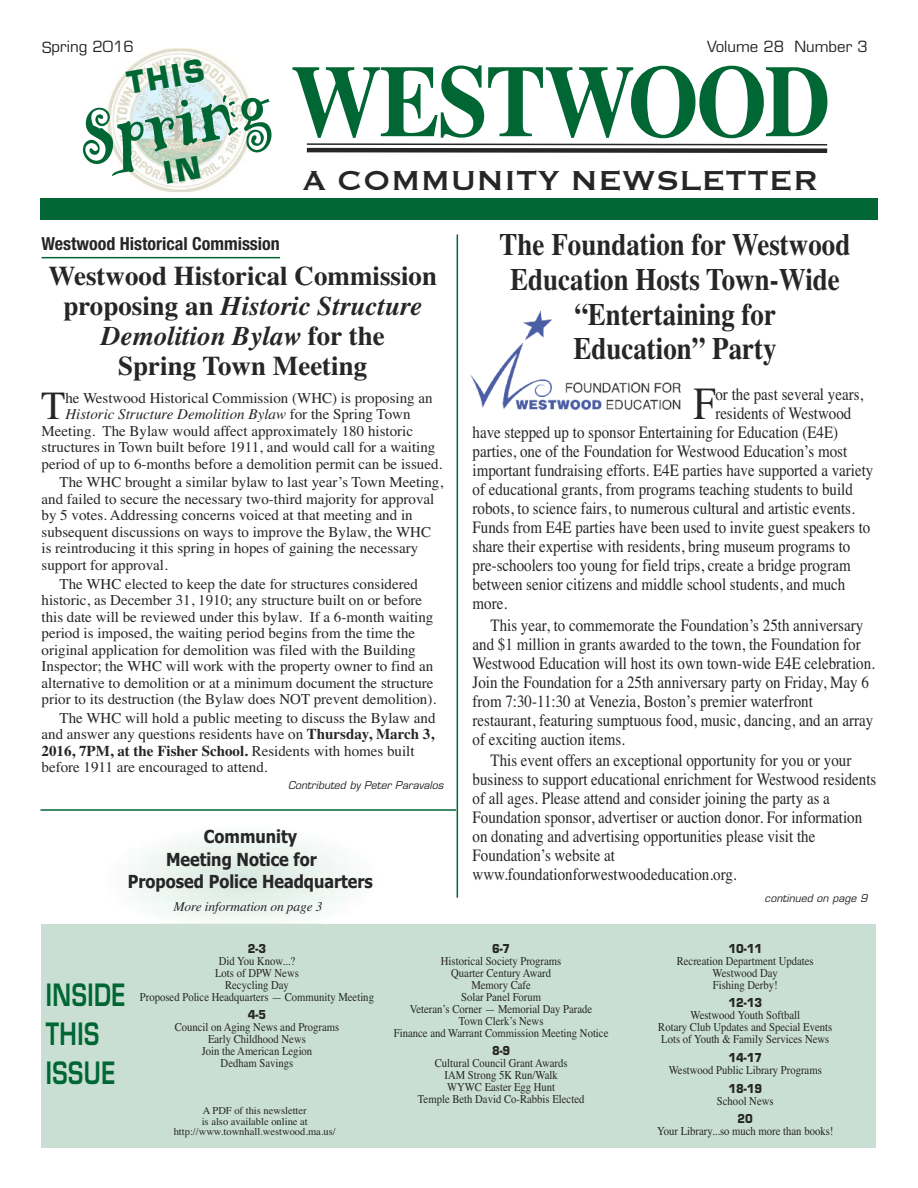
<style>
.page{position:relative;width:918px;height:1188px;background:#fff}
.page>*{position:absolute;margin:0;border:0;box-sizing:border-box;transform-origin:0 0}
.t1{font:700 102px "Times";letter-spacing:-.025em;color:#063;scale:.89 1}
.t2{font:700 72px "Fun Stuff";color:#063;scale:.95 1}
.t3{font:45.9px "Times";color:#272627;scale:.87 1}
.t4{font:39.9px "Times";color:#272627}
.t5{font:36px "Copperplate";letter-spacing:-.005em;color:#272627}
.t6{font:700 31.05px/34.5px "Times";color:#272627;text-align:center;scale:.87 1}
.t7{font:600 30px/39px "Eurostile";letter-spacing:.025em;color:#063;scale:.75 1}
.t8{font:700 30px "Eurostile";color:#063;scale:.95 1}
.t9{font:700 27px/30px "Times";color:#272627;text-align:center}
.t10{font:700 18px "Tahoma";color:#272627;scale:.9 1}
.t11{font:700 condensed 18px "Helvetica Neue";color:#272627}
.t12{font:17.25px/19px "Times";color:#272627;scale:.87 1}
.t13{font:15px/16.5px "Times";color:#272627}
.t14{font:italic 15px "Times";color:#272627}
.t15{font:15px "Eurostile";color:#272627}
.t16{font:italic 13.5px "Times";letter-spacing:-.01em;color:#272627}
.t17{font:12px/12px "Times";color:#272627;text-align:center;scale:.89 1}
.t18{font:700 12px "Eurostile";color:#272627;scale:.89 1}
.t19{font:10.5px/10.5px "Times";color:#272627;text-align:center}
.t20{font:italic 10.5px "Eurostile";letter-spacing:.005em;color:#272627}
.s1{font-style:italic}
.s2{font-style:normal}
.s3{font-weight:700}
</style>
<div class="page">
<div style="left:41px;top:924px;width:835px;height:223px;background:#c9dfd4"></div>
<img style="left:107px;top:48px;width:144px;height:144px">
<div style="left:41px;top:198px;width:837px;height:22px;background:#063"></div>
<svg style="left:306px;top:143px;width:522px;height:10px"></svg>
<hr style="left:41px;top:809px;width:415px;height:2px;background:#063">
<hr style="left:457px;top:234px;width:1px;height:664px;background:#063">
<hr style="left:42px;top:257px;width:238px;height:1px;background:#063">
<img style="left:470px;top:310px;width:211px;height:100px">
<svg style="left:164px;top:156px;width:36px;height:28px"></svg>
<p class="t15" style="left:42px;top:41px;width:93px">Spring 2016</p>
<p class="t15" style="left:707px;top:41px;width:162px">Volume 28 Number 3</p>
<h3 class="t8" style="left:126px;top:72px;width:83px;rotate:-10deg">THIS</h3>
<h2 class="t2" style="left:72px;top:98px;width:204px;rotate:-10deg">Spring</h2>
<h1 class="t1" style="left:291px;top:41px;width:608px">WESTWOOD</h1>
<h3 class="t5" style="left:303px;top:157px;width:518px">A COMMUNITY NEWSLETTER</h3>
<p class="t11" style="left:42px;top:229px;width:240px">Westwood Historical Commission</p>
<h3 class="t9" style="left:49px;top:261px;width:390px">Westwood Historical Commission proposing an <span class="s1">Historic Structure<br>Demolition Bylaw</span> for the<br>Spring Town Meeting</h3>
<h3 class="t4" style="left:41px;top:382px;width:26px">T</h3>
<p class="t13" style="left:65px;top:389px;width:369px">he Westwood Historical Commission (WHC) is proposing an</p>
<p class="t14" style="left:65px;top:405px;width:347px">Historic Structure Demolition Bylaw <span class="s2">for the Spring Town</span></p>
<p class="t13" style="left:42px;top:422px;width:373px">Meeting. The Bylaw would affect approximately 180 historic</p>
<p class="t13" style="left:42px;top:439px;width:395px">structures in Town built before 1911, and would call for a waiting</p>
<p class="t13" style="left:42px;top:455px;width:402px">period of up to 6-months before a demolition permit can be issued.</p>
<p class="t13" style="left:42px;top:474px;width:403px;text-indent:18px">The WHC brought a similar bylaw to last year’s Town Meeting, and failed to secure the necessary two-third majority for approval by 5 votes. Addressing concerns voiced at that meeting and in subsequent discussions on ways to improve the Bylaw, the WHC is reintroducing it this spring in hopes of gaining the necessary support for approval.</p>
<p class="t13" style="left:42px;top:575px;width:396px;text-indent:18px">The WHC elected to keep the date for structures considered historic, as December 31, 1910; any structure built on or before this date will be reviewed under this bylaw. If a 6-month waiting period is imposed, the waiting period begins from the time the original application for demolition was filed with the Building Inspector; the WHC will work with the property owner to find an alternative to demolition or at a minimum document the structure prior to its destruction (the Bylaw does NOT prevent demolition).</p>
<p class="t13" style="left:42px;top:709px;width:395px;text-indent:18px">The WHC will hold a public meeting to discuss the Bylaw and and answer any questions residents have on <span class="s3">Thursday, March 3, 2016, 7PM, at the Fisher School.</span> Residents with homes built before 1911 are encouraged to attend.</p>
<p class="t20" style="left:288px;top:781px;width:157px">Contributed by Peter Paravalos</p>
<p class="t10" style="left:204px;top:826px;width:105px">Community</p>
<p class="t10" style="left:166px;top:849px;width:169px">Meeting Notice for</p>
<p class="t10" style="left:128px;top:871px;width:274px">Proposed Police Headquarters</p>
<p class="t16" style="left:174px;top:898px;width:151px">More information on page 3</p>
<h3 class="t6" style="left:500px;top:228px;width:405px">The Foundation for Westwood<br>Education Hosts Town-Wide “Entertaining for<br>Education” Party</h3>
<h3 class="t3" style="left:693px;top:377px;width:27px">F</h3>
<p class="t12" style="left:715px;top:385px;width:171px">or the past several years,</p>
<p class="t12" style="left:715px;top:404px;width:158px">residents of Westwood</p>
<p class="t12" style="left:473px;top:423px;width:422px">have stepped up to sponsor Entertaining for Education (E4E)</p>
<p class="t12" style="left:473px;top:442px;width:432px">parties, one of the Foundation for Westwood Education’s most</p>
<p class="t12" style="left:473px;top:461px;width:462px">important fundraising efforts. E4E parties have supported a variety</p>
<p class="t12" style="left:473px;top:480px;width:439px">of educational grants, from programs teaching students to build</p>
<p class="t12" style="left:473px;top:499px;width:441px">robots, to science fairs, to numerous cultural and artistic events.</p>
<p class="t12" style="left:473px;top:518px;width:459px">Funds from E4E parties have been used to invite guest speakers to</p>
<p class="t12" style="left:473px;top:537px;width:436px">share their expertise with residents, bring museum programs to</p>
<p class="t12" style="left:473px;top:556px;width:436px">pre-schoolers too young for field trips, create a bridge program</p>
<p class="t12" style="left:473px;top:575px;width:430px">between senior citizens and middle school students, and much</p>
<p class="t12" style="left:473px;top:594px;width:41px">more.</p>
<p class="t12" style="left:473px;top:615px;width:464px;text-indent:18px">This year, to commemorate the Foundation’s 25th anniversary and $1 million in grants awarded to the town, the Foundation for Westwood Education will host its own town-wide E4E celebration.<br>Join the Foundation for a 25th anniversary party on Friday, May 6 from 7:30-11:30 at Venezia, Boston’s premier waterfront restaurant, featuring sumptuous food, music, dancing, and an array of exciting auction items.</p>
<p class="t12" style="left:473px;top:750px;width:466px;text-indent:18px">This event offers an exceptional opportunity for you or your business to support educational enrichment for Westwood residents of all ages. Please attend and consider joining the party as a Foundation sponsor, advertiser or auction donor. For information on donating and advertising opportunities please visit the Foundation’s website at www.foundationforwestwoodeducation.org.</p>
<p class="t20" style="left:765px;top:894px;width:104px">continued on page 9</p>
<h3 class="t7" style="left:46px;top:978px;width:108px">INSIDE<br>THIS<br>ISSUE</h3>
<p class="t18" style="left:248px;top:944px;width:22px">2-3</p>
<p class="t17" style="left:140px;top:955px;width:264px">Did You Know...?<br>Lots of DPW News<br>Recycling Day<br>Proposed Police Headquarters — Community Meeting</p>
<p class="t18" style="left:248px;top:1010px;width:22px">4-5</p>
<p class="t17" style="left:175px;top:1021px;width:186px">Council on Aging News and Programs<br>Early Childhood News<br>Join the American Legion<br>Dedham Savings</p>
<p class="t19" style="left:174px;top:1105px;width:164px">A PDF of this newsletter<br>is also available online at http://www.townhall.westwood.ma.us/</p>
<p class="t18" style="left:492px;top:944px;width:22px">6-7</p>
<p class="t17" style="left:394px;top:955px;width:243px">Historical Society Programs<br>Quarter Century Award<br>Memory Cafe<br>Solar Panel Forum<br>Veteran’s Corner — Memorial Day Parade<br>Town Clerk’s News<br>Finance and Warrant Commission Meeting Notice</p>
<p class="t18" style="left:492px;top:1046px;width:22px">8-9</p>
<p class="t17" style="left:418px;top:1057px;width:189px">Cultural Council Grant Awards<br>IAM Strong 5K Run/Walk<br>WYWC Easter Egg Hunt<br>Temple Beth David Co-Rabbis Elected</p>
<p class="t18" style="left:728px;top:944px;width:39px">10-11</p>
<p class="t17" style="left:677px;top:955px;width:155px">Recreation Department Updates<br>Westwood Day<br>Fishing Derby!</p>
<p class="t18" style="left:728px;top:998px;width:39px">12-13</p>
<p class="t17" style="left:658px;top:1009px;width:197px">Westwood Youth Softball<br>Rotary Club Updates and Special Events<br>Lots of Youth &amp; Family Services News</p>
<p class="t18" style="left:728px;top:1053px;width:39px">14-17</p>
<p class="t17" style="left:669px;top:1064px;width:174px">Westwood Public Library Programs</p>
<p class="t18" style="left:728px;top:1084px;width:39px">18-19</p>
<p class="t17" style="left:717px;top:1095px;width:65px">School News</p>
<p class="t18" style="left:738px;top:1114px;width:19px">20</p>
<p class="t17" style="left:657px;top:1125px;width:199px">Your Library...so much more than books!</p>
</div>
